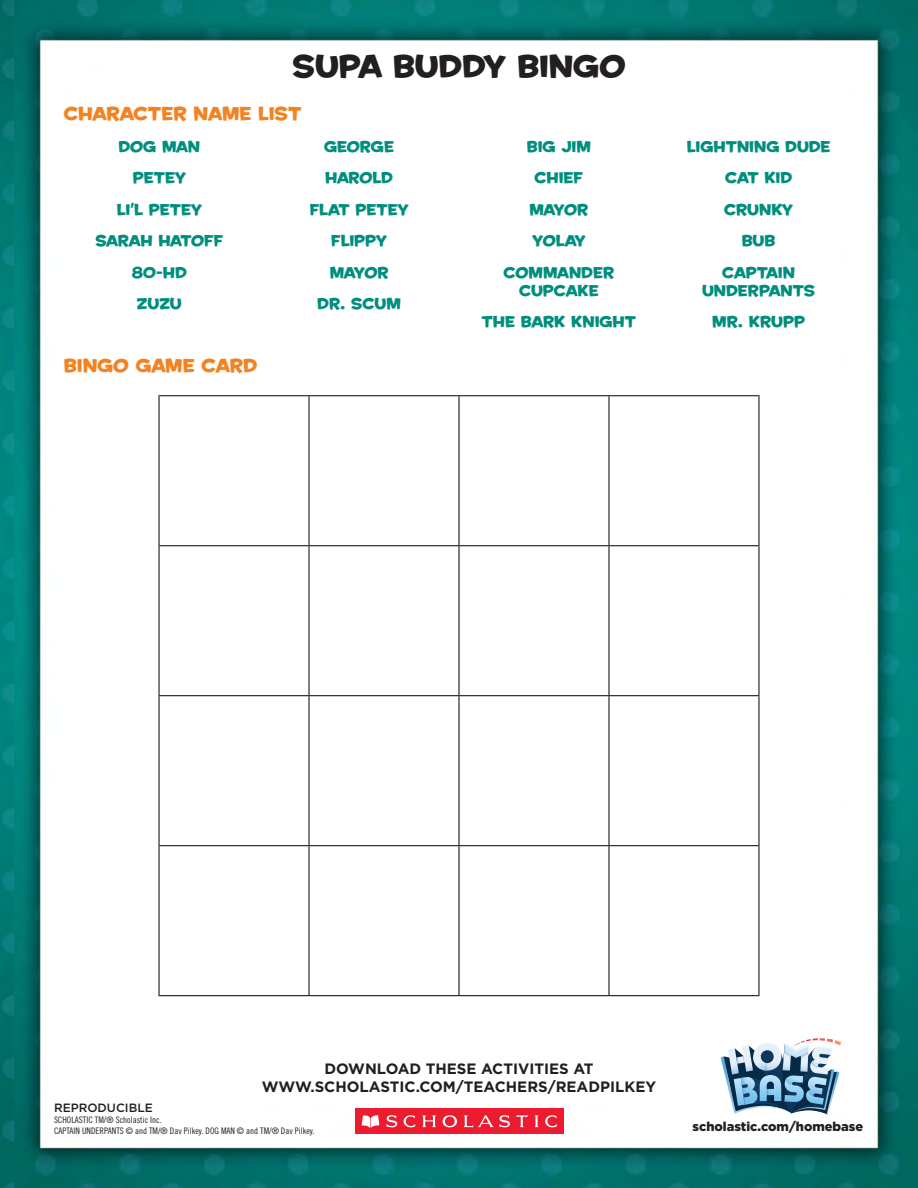
<style>
.page{position:relative;width:918px;height:1188px;background:#fff}
.page>*{position:absolute;margin:0;border:0;box-sizing:border-box;transform-origin:0 0}
.t1{font:30px "House A Rama Kingpin";color:#231f20}
.t2{font:18px "House A Rama Kingpin";color:#f58220}
.t3{font:15px/31.5px "House A Rama Kingpin";color:#008e7d;text-align:center}
.t4{font:700 15px/18px "Gotham";color:#231f20;text-align:center}
.t5{font:900 12.75px "Gotham";color:#231f20}
.t6{font:500 12px "Gotham";color:#231f20}
.t7{font:9px/10.8px "Trade Gothic Cond Eighteen";color:#231f20}
</style>
<div class="page">
<img style="left:13px;top:0;width:905px;height:1188px">
<img style="left:0;top:0;width:13px;height:1188px">
<svg style="left:721px;top:1038px;width:120px;height:77px"></svg>
<div style="left:355px;top:1109px;width:208px;height:25px;background:#ed1b2f"></div>
<svg style="left:362px;top:1115px;width:17px;height:13px"></svg>
<svg style="left:386px;top:1115px;width:11px;height:13px"></svg>
<svg style="left:403px;top:1115px;width:12px;height:12px"></svg>
<svg style="left:422px;top:1115px;width:14px;height:12px"></svg>
<svg style="left:516px;top:1115px;width:12px;height:12px"></svg>
<svg style="left:534px;top:1115px;width:5px;height:12px"></svg>
<svg style="left:545px;top:1115px;width:12px;height:12px"></svg>
<svg style="left:443px;top:1115px;width:14px;height:12px"></svg>
<svg style="left:464px;top:1115px;width:46px;height:13px"></svg>
<hr style="left:158px;top:395px;width:151px;height:1px;background:#231f20">
<hr style="left:158px;top:396px;width:2px;height:149px;background:#231f20">
<hr style="left:309px;top:395px;width:150px;height:1px;background:#231f20">
<hr style="left:308px;top:396px;width:2px;height:149px;background:#231f20">
<hr style="left:459px;top:395px;width:150px;height:1px;background:#231f20">
<hr style="left:458px;top:396px;width:2px;height:149px;background:#231f20">
<hr style="left:609px;top:395px;width:151px;height:1px;background:#231f20">
<hr style="left:608px;top:396px;width:2px;height:149px;background:#231f20">
<hr style="left:758px;top:396px;width:2px;height:149px;background:#231f20">
<hr style="left:158px;top:545px;width:151px;height:1px;background:#231f20">
<hr style="left:158px;top:546px;width:2px;height:149px;background:#231f20">
<hr style="left:309px;top:545px;width:150px;height:1px;background:#231f20">
<hr style="left:308px;top:546px;width:2px;height:149px;background:#231f20">
<hr style="left:459px;top:545px;width:150px;height:1px;background:#231f20">
<hr style="left:458px;top:546px;width:2px;height:149px;background:#231f20">
<hr style="left:609px;top:545px;width:151px;height:1px;background:#231f20">
<hr style="left:608px;top:546px;width:2px;height:149px;background:#231f20">
<hr style="left:758px;top:546px;width:2px;height:149px;background:#231f20">
<hr style="left:158px;top:695px;width:151px;height:1px;background:#231f20">
<hr style="left:158px;top:696px;width:2px;height:149px;background:#231f20">
<hr style="left:309px;top:695px;width:150px;height:1px;background:#231f20">
<hr style="left:308px;top:696px;width:2px;height:149px;background:#231f20">
<hr style="left:459px;top:695px;width:150px;height:1px;background:#231f20">
<hr style="left:458px;top:696px;width:2px;height:149px;background:#231f20">
<hr style="left:609px;top:695px;width:151px;height:1px;background:#231f20">
<hr style="left:608px;top:696px;width:2px;height:149px;background:#231f20">
<hr style="left:758px;top:696px;width:2px;height:149px;background:#231f20">
<hr style="left:158px;top:845px;width:151px;height:1px;background:#231f20">
<hr style="left:158px;top:846px;width:2px;height:149px;background:#231f20">
<hr style="left:309px;top:845px;width:150px;height:1px;background:#231f20">
<hr style="left:308px;top:846px;width:2px;height:149px;background:#231f20">
<hr style="left:459px;top:845px;width:150px;height:1px;background:#231f20">
<hr style="left:458px;top:846px;width:2px;height:149px;background:#231f20">
<hr style="left:609px;top:845px;width:151px;height:1px;background:#231f20">
<hr style="left:608px;top:846px;width:2px;height:149px;background:#231f20">
<hr style="left:758px;top:846px;width:2px;height:149px;background:#231f20">
<hr style="left:158px;top:995px;width:151px;height:1px;background:#231f20">
<hr style="left:309px;top:995px;width:150px;height:1px;background:#231f20">
<hr style="left:459px;top:995px;width:150px;height:1px;background:#231f20">
<hr style="left:609px;top:995px;width:151px;height:1px;background:#231f20">
<h1 class="t1" style="left:292px;top:46px;width:335px">SUPA BUDDY BINGO</h1>
<p class="t2" style="left:64px;top:101px;width:239px">CHARACTER NAME LIST</p>
<p class="t3" style="left:95px;top:130px;width:129px">DOG MAN<br>PETEY<br>LI’L PETEY<br>SARAH HATOFF<br>80-HD<br>ZUZU</p>
<p class="t3" style="left:310px;top:130px;width:100px">GEORGE<br>HAROLD<br>FLAT PETEY<br>FLIPPY<br>MAYOR<br>DR. SCUM</p>
<p class="t3" style="left:504px;top:130px;width:112px">BIG JIM<br>CHIEF<br>MAYOR<br>YOLAY<br>COMMANDER</p>
<p class="t3" style="left:482px;top:274px;width:156px">CUPCAKE<br>THE BARK KNIGHT</p>
<p class="t2" style="left:64px;top:353px;width:195px">BINGO GAME CARD</p>
<p class="t3" style="left:687px;top:130px;width:145px">LIGHTNING DUDE<br>CAT KID<br>CRUNKY<br>BUB<br>CAPTAIN</p>
<p class="t3" style="left:702px;top:274px;width:115px">UNDERPANTS<br>MR. KRUPP</p>
<p class="t4" style="left:262px;top:1059px;width:396px">DOWNLOAD THESE ACTIVITIES AT<br>WWW.SCHOLASTIC.COM/TEACHERS/READPILKEY</p>
<p class="t6" style="left:54px;top:1101px;width:100px">REPRODUCIBLE</p>
<p class="t7" style="left:54px;top:1114px;width:262px">SCHOLASTIC TM/® Scholastic Inc.<br>CAPTAIN UNDERPANTS © and TM/® Dav Pilkey. DOG MAN © and TM/® Dav Pilkey.</p>
<p class="t5" style="left:693px;top:1119px;width:172px">scholastic.com/homebase</p>
</div>
